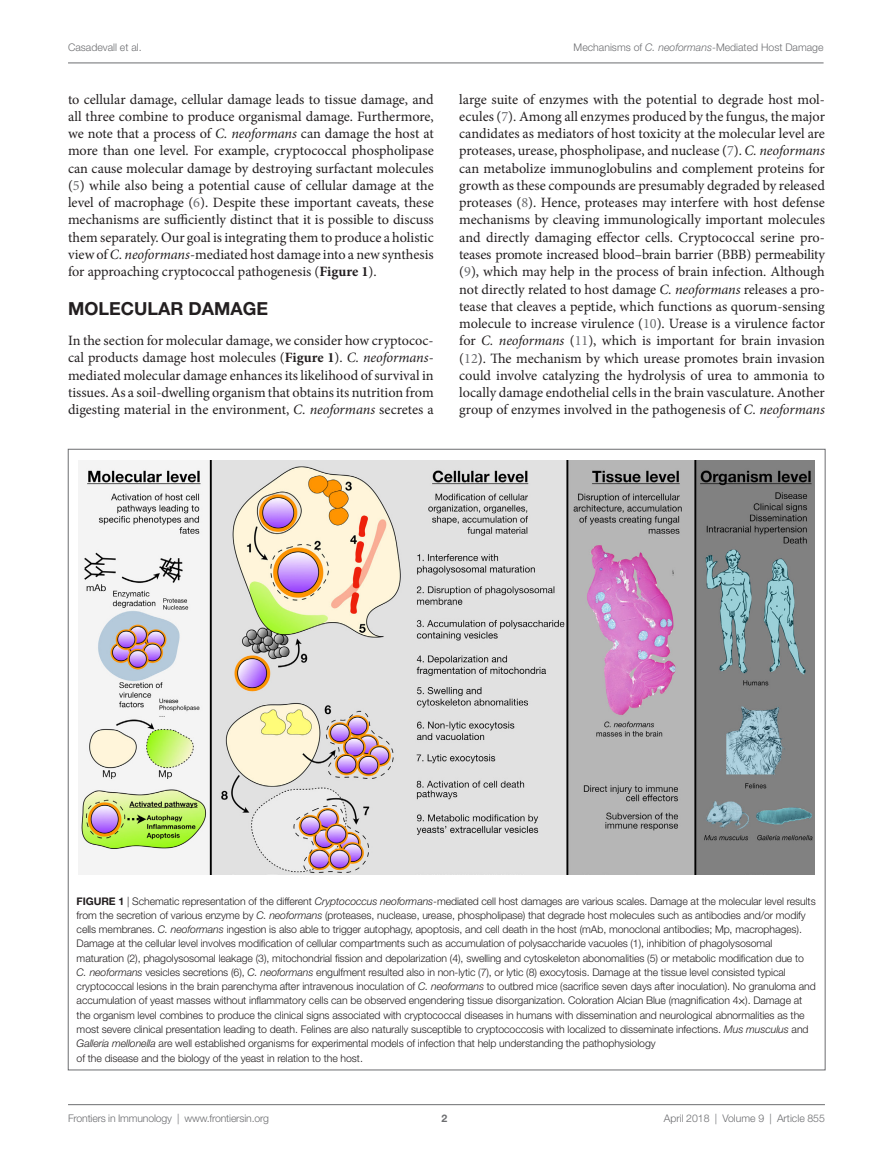
<style>
.page{position:relative;width:893px;height:1170px;background:#fff}
.page>*{position:absolute;margin:0;border:0;box-sizing:border-box;transform-origin:0 0}
.t1{font:700 18px "Helvetica Neue LT Std";color:#231f20}
.t2{font:14.25px/17.2px "Minion Pro";color:#231f20;text-align:justify}
.t3{font:300 10.5px/14.2px "Helvetica Neue LT Std";letter-spacing:-.005em;color:#231f20}
.t4{font:300 10.5px "Helvetica Neue LT Std";color:#6c6d70}
.t5{font:700 10.5px "Helvetica Neue LT Std";color:#6c6d70}
.s1{font-style:italic}
.s2{color:#6c6d70}
.s3{font-weight:700}
.s4{font-family:"STIX General";font-weight:400}
</style>
<div class="page">
<img style="left:79px;top:460px;width:735px;height:414px">
<hr style="left:68px;top:63px;width:756px;height:1px;background:#6c6d70">
<hr style="left:68px;top:1104px;width:757px;height:1px;background:#6c6d70">
<p class="t4" style="left:68px;top:41px;width:75px">Casadevall et al.</p>
<p class="t4" style="left:574px;top:41px;width:251px">Mechanisms of <span class="s1">C. neoformans</span>-Mediated Host Damage</p>
<p class="t2" style="left:68px;top:90px;width:367px">to cellular damage, cellular damage leads to tissue damage, and all three combine to produce organismal damage. Furthermore, we note that a process of <span class="s1">C. neoformans</span> can damage the host at more than one level. For example, cryptococcal phospholipase can cause molecular damage by destroying surfactant molecules (<span class="s2">5</span>) while also being a potential cause of cellular damage at the level of macrophage (<span class="s2">6</span>). Despite these important caveats, these mechanisms are sufficiently distinct that it is possible to discuss them separately. Our goal is integrating them to produce a holistic view of <span class="s1">C. neoformans</span>-mediated host damage into a new synthesis for approaching cryptococcal pathogenesis (<span class="s3">Figure 1</span>).</p>
<p class="t1" style="left:68px;top:297px;width:188px">MOLECULAR DAMAGE</p>
<p class="t2" style="left:68px;top:332px;width:367px">In the section for molecular damage, we consider how cryptococ&shy;cal products damage host molecules (<span class="s3">Figure 1</span>). <span class="s1">C. neoformans&shy;</span>mediated molecular damage enhances its likelihood of survival in tissues. As a soil-dwelling organism that obtains its nutrition from digesting material in the environment, <span class="s1">C. neoformans</span> secretes a</p>
<p class="t2" style="left:459px;top:90px;width:367px">large suite of enzymes with the potential to degrade host mol&shy;ecules (<span class="s2">7</span>). Among all enzymes produced by the fungus, the major candidates as mediators of host toxicity at the molecular level are proteases, urease, phospholipase, and nuclease (<span class="s2">7</span>). <span class="s1">C. neoformans </span>can metabolize immunoglobulins and complement proteins for growth as these compounds are presumably degraded by released proteases (<span class="s2">8</span>). Hence, proteases may interfere with host defense mechanisms by cleaving immunologically important molecules and directly damaging effector cells. Cryptococcal serine pro&shy;teases promote increased blood–brain barrier (BBB) permeability (<span class="s2">9</span>), which may help in the process of brain infection. Although not directly related to host damage <span class="s1">C. neoformans</span> releases a pro&shy;tease that cleaves a peptide, which functions as quorum-sensing molecule to increase virulence (<span class="s2">10</span>). Urease is a virulence factor for <span class="s1">C. neoformans</span> (<span class="s2">11</span>), which is important for brain invasion (<span class="s2">12</span>). The mechanism by which urease promotes brain invasion could involve catalyzing the hydrolysis of urea to ammonia to locally damage endothelial cells in the brain vasculature. Another group of enzymes involved in the pathogenesis of <span class="s1">C. neoformans</span></p>
<p class="t3" style="left:77px;top:893px;width:741px"><span class="s3">FIGUR E 1</span> | Schematic representation of the different <span class="s1">Cryptococcus neoformans</span>-mediated cell host damages are various scales. Damage at the molecular level results from the secretion of various enzyme by <span class="s1">C. neoformans</span> (proteases, nuclease, urease, phospholipase) that degrade host molecules such as antibodies and/or modify cells membranes. <span class="s1">C. neoformans</span> ingestion is also able to trigger autophagy, apoptosis, and cell death in the host (mAb, monoclonal antibodies; Mp, macrophages).<br>Damage at the cellular level involves modification of cellular compartments such as accumulation of polysaccharide vacuoles (1), inhibition of phagolysosomal maturation (2), phagolysosomal leakage (3), mitochondrial fission and depolarization (4), swelling and cytoskeleton abonomalities (5) or metabolic modification due to <span class="s1">C. neoformans</span> vesicles secretions (6), <span class="s1">C. neoformans</span> engulfment resulted also in non-lytic (7), or lytic (8) exocytosis. Damage at the tissue level consisted typical cryptococcal lesions in the brain parenchyma after intravenous inoculation of <span class="s1">C. neoformans</span> to outbred mice (sacrifice seven days after inoculation). No granuloma and accumulation of yeast masses without inflammatory cells can be observed engendering tissue disorganization. Coloration Alcian Blue (magnification 4<span class="s4">×</span>). Damage at the organism level combines to produce the clinical signs associated with cryptococcal diseases in humans with dissemination and neurological abnormalities as the most severe clinical presentation leading to death. Felines are also naturally susceptible to cryptococcosis with localized to disseminate infections. <span class="s1">Mus musculus</span> and <span class="s1">Galleria mellonella</span> are well established organisms for experimental models of infection that help understanding the pathophysiology<br>of the disease and the biology of the yeast in relation to the host.</p>
<p class="t4" style="left:68px;top:1111px;width:203px">Frontiers in Immunology | www.frontiersin.org</p>
<p class="t4" style="left:664px;top:1111px;width:163px">April 2018 | Volume 9 | Article 855</p>
<p class="t5" style="left:441px;top:1111px;width:7px">2</p>
</div>
